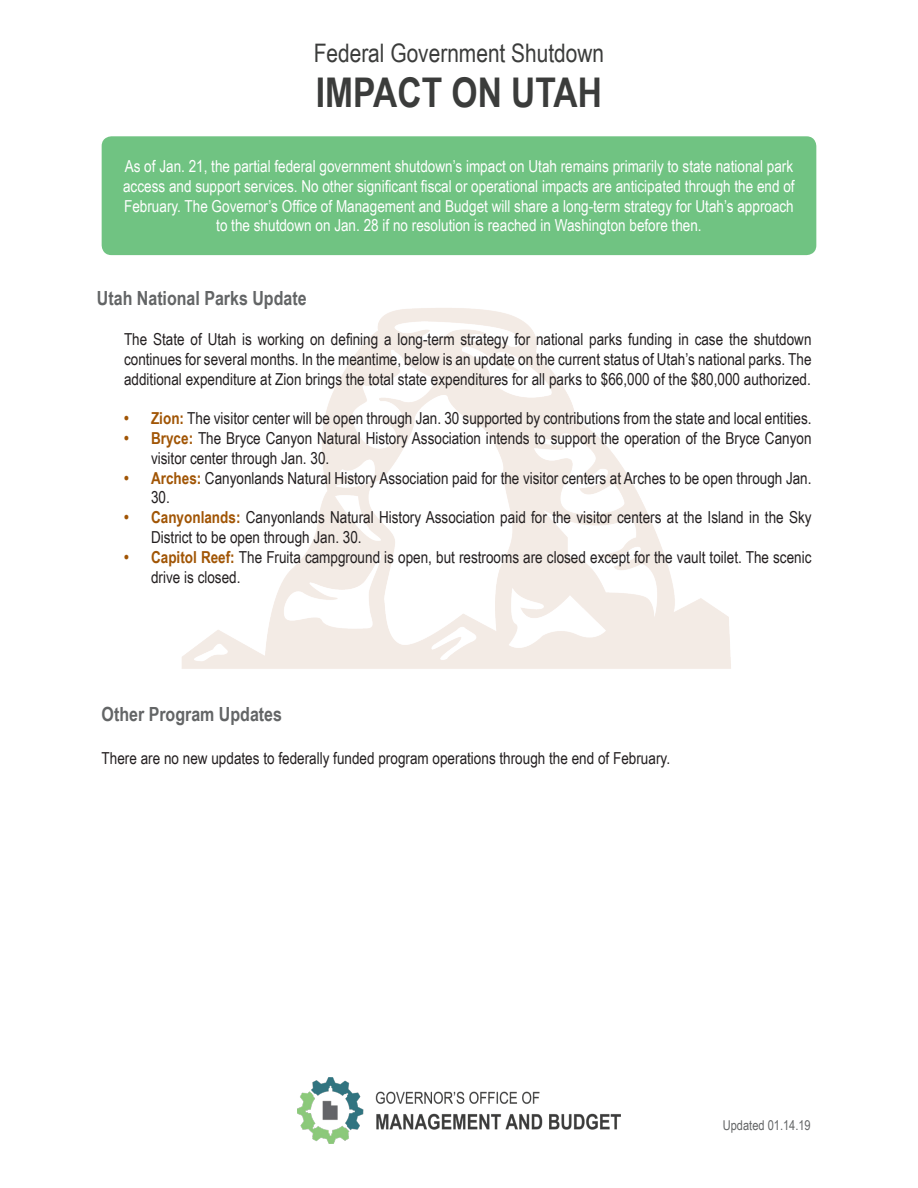
<style>
.page{position:relative;width:918px;height:1188px;background:#fff}
.page>*{position:absolute;margin:0;border:0;box-sizing:border-box;transform-origin:0 0}
.t1{font:700 40.95px "Arial Narrow";color:#3b3c3b}
.t2{font:25.5px "Arial Narrow";color:#3b3c3b}
.t3{font:700 19.5px "Arial Narrow";color:#636566}
.t4{font:16.5px/19.8px "Arial Narrow";color:#231f20}
.t5{font:16.5px/19.8px "Arial Narrow";color:#fff;text-align:center}
.t6{font:13.5px "Arial Narrow";color:#636566}
.s1{font-weight:700;color:#a15505}
</style>
<div class="page">
<img style="left:182px;top:308px;width:549px;height:361px">
<div style="left:102px;top:136px;width:714px;height:119px;background:#70c382;border-radius:10px"></div>
<img style="left:297px;top:1078px;width:324px;height:66px">
<p class="t2" style="left:314px;top:34px;width:292px">Federal Government Shutdown</p>
<p class="t1" style="left:316px;top:61px;width:288px">IMPACT ON UTAH</p>
<p class="t5" style="left:123px;top:156px;width:673px">As of Jan. 21, the partial federal government shutdown’s impact on Utah remains primarily to state national park access and support services. No other significant fiscal or operational impacts are anticipated through the end of February. The Governor’s Office of Management and Budget will share a long-term strategy for Utah’s approach to the shutdown on Jan. 28 if no resolution is reached in Washington before then.</p>
<p class="t3" style="left:97px;top:284px;width:211px">Utah National Parks Update</p>
<p class="t4" style="left:124px;top:329px;width:689px;text-align:justify">The State of Utah is working on defining a long-term strategy for national parks funding in case the shutdown continues for several months. In the meantime, below is an update on the current status of Utah’s national parks. The additional expenditure at Zion brings the total state expenditures for all parks to $66,000 of the $80,000 authorized.</p>
<p class="t4" style="left:124px;top:408px;width:689px"><span class="s1">• Zion:</span> The visitor center will be open through Jan. 30 supported by contributions from the state and local entities.</p>
<p class="t4" style="left:151px;top:428px;width:662px;text-indent:-27px"><span class="s1">• Bryce:</span> The Bryce Canyon Natural History Association intends to support the operation of the Bryce Canyon visitor center through Jan. 30.</p>
<p class="t4" style="left:151px;top:467px;width:662px;text-indent:-27px"><span class="s1">• Arches:</span> Canyonlands Natural History Association paid for the visitor centers at Arches to be open through Jan.<br>30.</p>
<p class="t4" style="left:151px;top:507px;width:662px;text-indent:-27px"><span class="s1">• Canyonlands:</span> Canyonlands Natural History Association paid for the visitor centers at the Island in the Sky<br>District to be open through Jan. 30.</p>
<p class="t4" style="left:151px;top:546px;width:662px;text-indent:-27px"><span class="s1">• Capitol Reef:</span> The Fruita campground is open, but restrooms are closed except for the vault toilet. The scenic drive is closed.</p>
<p class="t3" style="left:102px;top:699px;width:182px">Other Program Updates</p>
<p class="t4" style="left:102px;top:748px;width:570px">There are no new updates to federally funded program operations through the end of February.</p>
<p class="t6" style="left:723px;top:1116px;width:90px">Updated 01.14.19</p>
</div>
